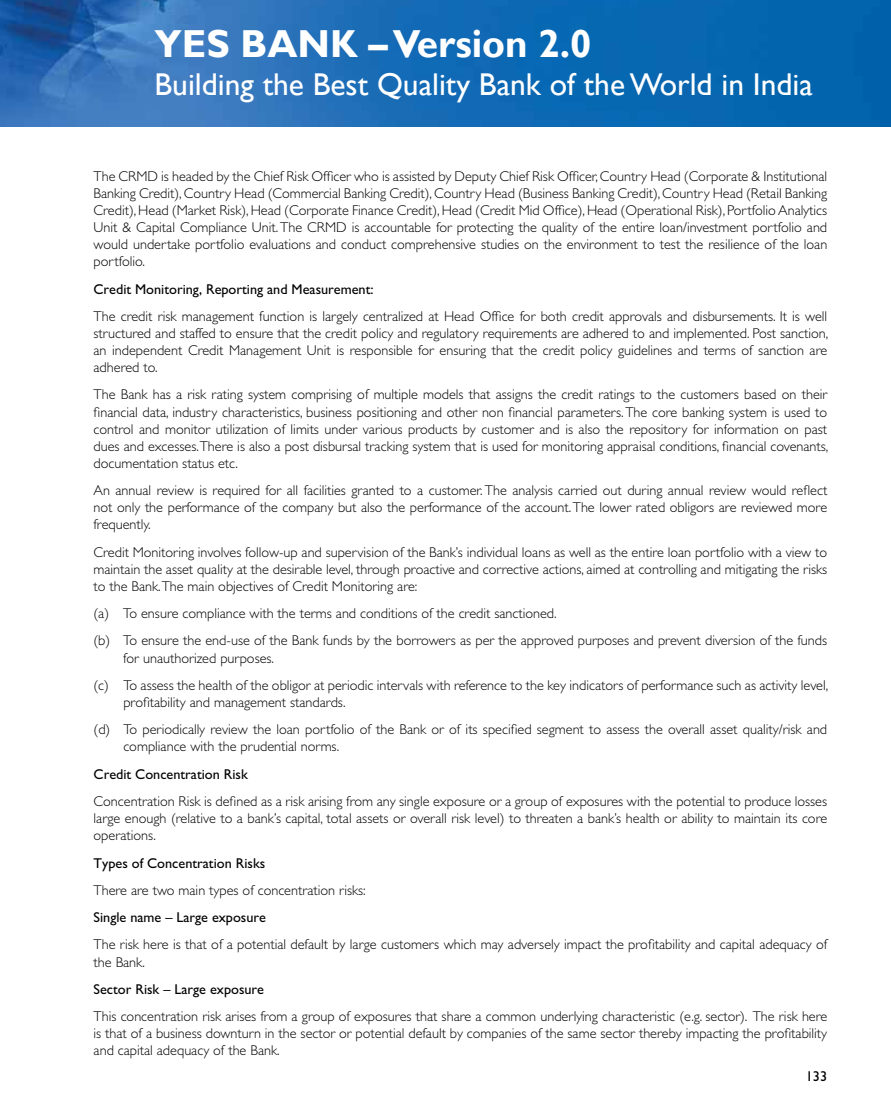
<style>
.page{position:relative;width:891px;height:1107px;background:#fff}
.page>*{position:absolute;margin:0;border:0;box-sizing:border-box;transform-origin:0 0}
.t1{font:700 39px "Gill Sans";color:#fff}
.t2{font:31.5px "Gill Sans";color:#fff}
.t3{font:300 14.25px/17.1px "Gill Sans";color:#000;text-align:justify}
.t4{font:14.25px "M Gill Sans";color:#000}
</style>
<div class="page">
<img style="left:0;top:0;width:891px;height:126px">
<h1 class="t1" style="left:155px;top:20px;width:439px">yes bank – Version 2.0</h1>
<h2 class="t2" style="left:155px;top:66px;width:660px">Building the Best Quality Bank of the World in India</h2>
<p class="t3" style="left:94px;top:168px;width:735px">The CRMD is headed by the Chief Risk Officer who is assisted by Deputy Chief Risk Officer, Country Head (Corporate &amp; Institutional Banking Credit), Country Head (Commercial Banking Credit), Country Head (Business Banking Credit), Country Head (Retail Banking Credit), Head (Market Risk), Head (Corporate Finance Credit), Head (Credit Mid Office), Head (Operational Risk), Portfolio Analytics Unit &amp; Capital Compliance Unit. The CRMD is accountable for protecting the quality of the entire loan/investment portfolio and would undertake portfolio evaluations and conduct comprehensive studies on the environment to test the resilience of the loan portfolio.</p>
<p class="t4" style="left:94px;top:281px;width:282px">Credit Monitoring, Reporting and Measurement:</p>
<p class="t3" style="left:94px;top:308px;width:736px">The credit risk management function is largely centralized at Head Office for both credit approvals and disbursements. It is well structured and staffed to ensure that the credit policy and regulatory requirements are adhered to and implemented. Post sanction, an independent Credit Management Unit is responsible for ensuring that the credit policy guidelines and terms of sanction are adhered to.</p>
<p class="t3" style="left:94px;top:386px;width:736px">The Bank has a risk rating system comprising of multiple models that assigns the credit ratings to the customers based on their financial data, industry characteristics, business positioning and other non financial parameters. The core banking system is used to control and monitor utilization of limits under various products by customer and is also the repository for information on past dues and excesses. There is also a post disbursal tracking system that is used for monitoring appraisal conditions, financial covenants, documentation status etc.</p>
<p class="t3" style="left:64px;top:482px;width:21px">A</p>
<p class="t3" style="left:94px;top:482px;width:735px;text-indent:10px">n annual review is required for all facilities granted to a customer. The analysis carried out during annual review would reflect not only the performance of the company but also the performance of the account. The lower rated obligors are reviewed more frequently.</p>
<p class="t3" style="left:94px;top:544px;width:735px">Credit Monitoring involves follow-up and supervision of the Bank’s individual loans as well as the entire loan portfolio with a view to maintain the asset quality at the desirable level, through proactive and corrective actions, aimed at controlling and mitigating the risks to the Bank.The main objectives of Credit Monitoring are:</p>
<p class="t3" style="left:94px;top:600px;width:735px;line-height:27.3px">(a) To ensure compliance with the terms and conditions of the credit sanctioned.<br>(b) To ensure the end-use of the Bank funds by the borrowers as per the approved purposes and prevent diversion of the funds</p>
<p class="t3" style="left:94px;top:644px;width:736px;line-height:27.3px;text-indent:30px">for unauthorized purposes.<br>(c) To assess the health of the obligor at periodic intervals with reference to the key indicators of performance such as activity level,</p>
<p class="t3" style="left:94px;top:689px;width:735px;line-height:27.3px;text-indent:30px">profitability and management standards.<br>(d) To periodically review the loan portfolio of the Bank or of its specified segment to assess the overall asset quality/risk and</p>
<p class="t3" style="left:123px;top:738px;width:217px">compliance with the prudential norms.</p>
<p class="t4" style="left:94px;top:766px;width:156px">Credit Concentration Risk</p>
<p class="t3" style="left:94px;top:793px;width:735px">Concentration Risk is defined as a risk arising from any single exposure or a group of exposures with the potential to produce losses large enough (relative to a bank’s capital, total assets or overall risk level) to threaten a bank’s health or ability to maintain its core operations.</p>
<p class="t4" style="left:94px;top:855px;width:173px">Types of Concentration Risks</p>
<p class="t3" style="left:94px;top:882px;width:274px">There are two main types of concentration risks:</p>
<p class="t4" style="left:94px;top:909px;width:174px">Single name – Large exposure</p>
<p class="t3" style="left:94px;top:936px;width:735px">The risk here is that of a potential default by large customers which may adversely impact the profitability and capital adequacy of the Bank.</p>
<p class="t4" style="left:94px;top:981px;width:172px">Sector Risk – Large exposure</p>
<p class="t3" style="left:94px;top:1008px;width:735px">This concentration risk arises from a group of exposures that share a common underlying characteristic (e.g. sector). The risk here is that of a business downturn in the sector or potential default by companies of the same sector thereby impacting the profitability and capital adequacy of the Bank.</p>
<p class="t4" style="left:806px;top:1068px;width:23px">133</p>
</div>
